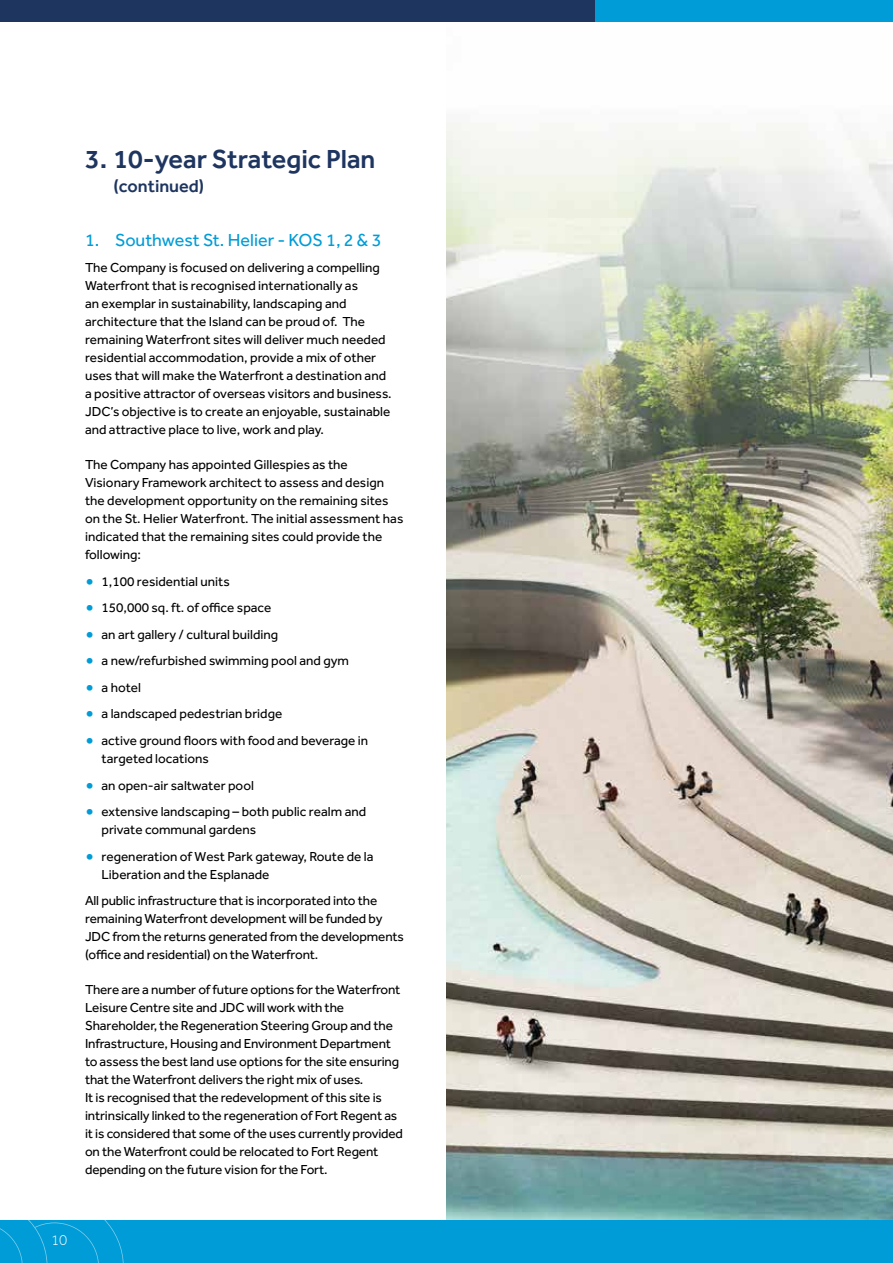
<style>
.page{position:relative;width:893px;height:1263px;background:#fff}
.page>*{position:absolute;margin:0;border:0;box-sizing:border-box;transform-origin:0 0}
.t1{font:500 27px "Effra";color:#1e3560}
.t2{font:18px "Effra";color:#009cd7}
.t3{font:500 18px "Effra";color:#1e3560}
.t4{font:300 15px "Effra";color:#fff}
.t5{font:13.5px/18px "Effra";color:#000}
.s1{font-weight:500;font-size:21px;color:#009cd7}
</style>
<div class="page">
<img style="left:446px;top:21px;width:447px;height:1199px">
<div style="left:0;top:1220px;width:893px;height:43px;background:#009cd7"></div>
<svg style="left:0;top:1220px;width:124px;height:43px"></svg>
<div style="left:0;top:0;width:595px;height:21px;background:#1e3560"></div>
<div style="left:595px;top:0;width:298px;height:21px;background:#009cd7"></div>
<h1 class="t1" style="left:85px;top:143px;width:292px">3. 10-year Strategic Plan</h1>
<h2 class="t3" style="left:114px;top:175px;width:92px">(continued)</h2>
<h2 class="t2" style="left:85px;top:229px;width:298px">1. Southwest St. Helier - KOS 1, 2 &amp; 3</h2>
<p class="t5" style="left:85px;top:259px;width:308px">The Company is focused on delivering a compelling Waterfront that is recognised internationally as<br>an exemplar in sustainability, landscaping and architecture that the Island can be proud of. The remaining Waterfront sites will deliver much needed residential accommodation, provide a mix of other uses that will make the Waterfront a destination and a positive attractor of overseas visitors and business.<br>JDC’s objective is to create an enjoyable, sustainable and attractive place to live, work and play.</p>
<p class="t5" style="left:85px;top:456px;width:320px">The Company has appointed Gillespies as the Visionary Framework architect to assess and design the development opportunity on the remaining sites on the St. Helier Waterfront. The initial assessment has indicated that the remaining sites could provide the following:</p>
<p class="t5" style="left:85px;top:572px;width:146px"><span class="s1">•</span> 1,100 residential units</p>
<p class="t5" style="left:85px;top:599px;width:188px"><span class="s1">•</span> 150,000 sq. ft. of office space</p>
<p class="t5" style="left:85px;top:625px;width:195px"><span class="s1">•</span> an art gallery / cultural building</p>
<p class="t5" style="left:85px;top:652px;width:266px"><span class="s1">•</span> a new/refurbished swimming pool and gym</p>
<p class="t5" style="left:85px;top:678px;width:57px"><span class="s1">•</span> a hotel</p>
<p class="t5" style="left:85px;top:705px;width:199px"><span class="s1">•</span> a landscaped pedestrian bridge</p>
<p class="t5" style="left:102px;top:731px;width:268px;text-indent:-16px"><span class="s1">•</span> active ground floors with food and beverage in targeted locations</p>
<p class="t5" style="left:85px;top:776px;width:170px"><span class="s1">•</span> an open-air saltwater pool</p>
<p class="t5" style="left:102px;top:802px;width:266px;text-indent:-17px"><span class="s1">•</span> extensive landscaping – both public realm and private communal gardens</p>
<p class="t5" style="left:102px;top:847px;width:273px;text-indent:-17px"><span class="s1">•</span> regeneration of West Park gateway, Route de la<br>Liberation and the Esplanade</p>
<p class="t5" style="left:85px;top:891px;width:320px">All public infrastructure that is incorporated into the remaining Waterfront development will be funded by JDC from the returns generated from the developments (office and residential) on the Waterfront.</p>
<p class="t5" style="left:85px;top:980px;width:319px">There are a number of future options for the Waterfront Leisure Centre site and JDC will work with the Shareholder, the Regeneration Steering Group and the Infrastructure, Housing and Environment Department to assess the best land use options for the site ensuring that the Waterfront delivers the right mix of uses.<br>It is recognised that the redevelopment of this site is intrinsically linked to the regeneration of Fort Regent as it is considered that some of the uses currently provided on the Waterfront could be relocated to Fort Regent depending on the future vision for the Fort.</p>
<p class="t4" style="left:51px;top:1232px;width:18px">10</p>
</div>
